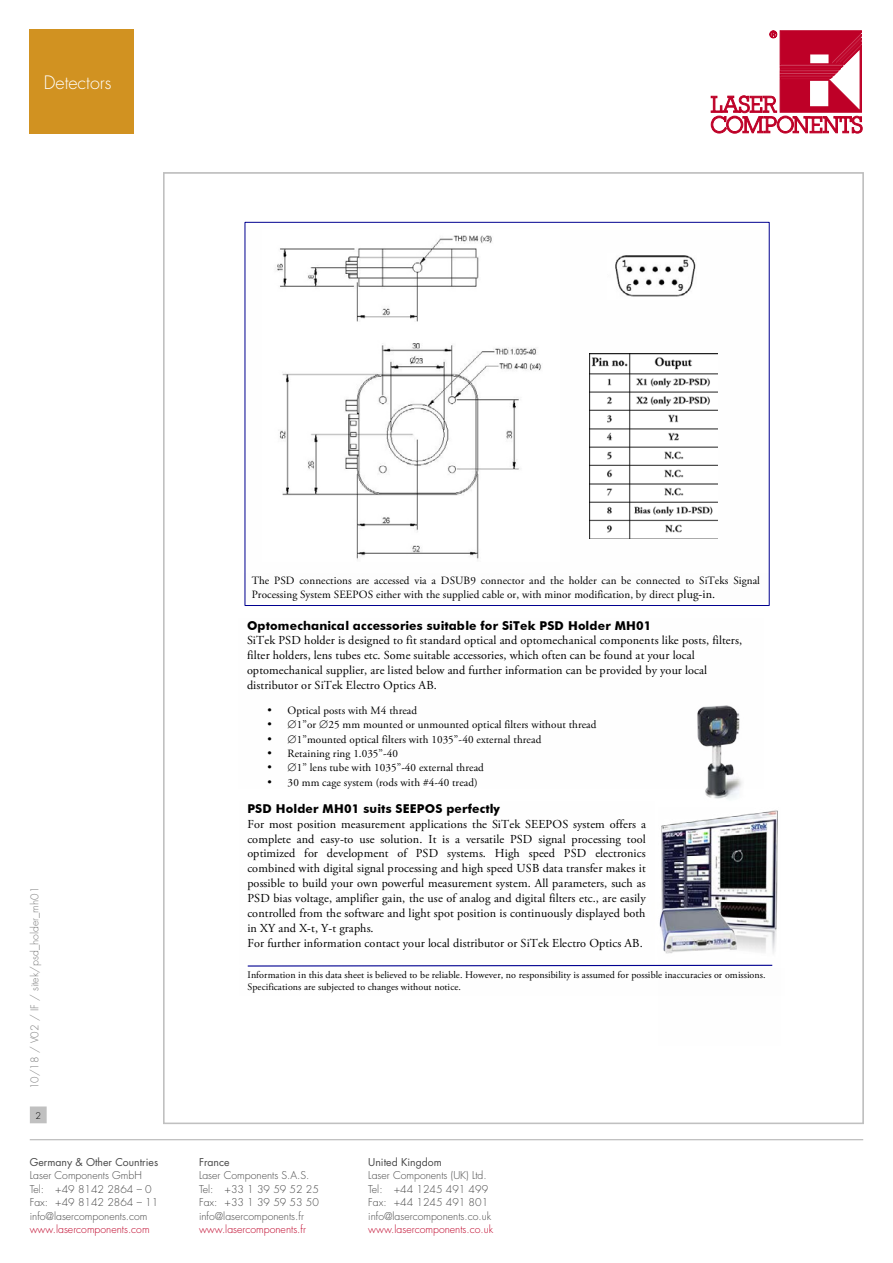
<style>
.page{position:relative;width:893px;height:1263px;background:#fff}
.page>*{position:absolute;margin:0;border:0;box-sizing:border-box;transform-origin:0 0}
.t1{font:300 18px "Futura Std";color:#fff}
.t2{font:12.15px/14.9px "Adobe Garamond Pro";letter-spacing:.005em;color:#000}
.t3{font:700 12.15px "Futura BT";letter-spacing:.01em;color:#000}
.t4{font:11.1px/14.1px "Adobe Garamond Pro";letter-spacing:.01em;color:#000}
.t5{font:300 10.5px/13.5px "Futura Std";color:#484848}
.t6{font:300 10.5px "Futura Std";color:#be0027}
.t7{font:10.5px "Futura Std";color:#484848}
.t8{font:300 10.5px "Futura Std";color:#7c7c7c}
.t9{font:10.05px/12.1px "Adobe Garamond Pro";letter-spacing:.005em;color:#000}
.t10{font:300 9px "Futura Std";color:#000}
.s1{font-size:12.15px}
</style>
<div class="page">
<svg style="left:710px;top:30px;width:153px;height:104px"></svg>
<svg style="left:711px;top:31px;width:151px;height:102px"></svg>
<hr style="left:30px;top:1139px;width:833px;height:1px;background:#c0c0c0">
<div style="left:31px;top:1107px;width:15px;height:16px;background:#c0c0c0"></div>
<div style="left:30px;top:1106px;width:17px;height:17px;border:1px solid #c0c0c0"></div>
<img style="left:245px;top:227px;width:524px;height:375px">
<img style="left:244px;top:574px;width:524px;height:32px">
<img style="left:607px;top:253px;width:93px;height:46px">
<img style="left:661px;top:810px;width:117px;height:143px">
<img style="left:659px;top:903px;width:84px;height:51px">
<img style="left:661px;top:705px;width:112px;height:106px">
<svg style="left:247px;top:964px;width:526px;height:3px"></svg>
<img style="left:589px;top:354px;width:128px;height:185px">
<img style="left:262px;top:229px;width:298px;height:333px">
<div style="left:30px;top:30px;width:104px;height:104px;background:#d19221"></div>
<h1 class="t1" style="left:44px;top:72px;width:69px">Detectors</h1>
<p class="t8" style="left:28px;top:1089px;width:204px;rotate:-90deg">10/18 / V02 / IF / sitek/psd_holder_mh01</p>
<p class="t10" style="left:35px;top:1110px;width:7px">2</p>
<p class="t7" style="left:30px;top:1155px;width:130px">Germany &amp; Other Countries</p>
<p class="t5" style="left:30px;top:1169px;width:130px">Laser Components GmbH<br>Tel: +49 8142 2864 – 0<br>Fax: +49 8142 2864 – 11 info@lasercomponents.com</p>
<p class="t6" style="left:30px;top:1223px;width:121px">www.lasercomponents.com</p>
<p class="t4" style="left:252px;top:574px;width:510px">The PSD connections are accessed via a DSUB9 connector and the holder can be connected to SiTeks Signal<br>Processing System SEEPOS either with the supplied cable or, with minor modification, by direct <span class="s1">plug-in.</span></p>
<p class="t3" style="left:247px;top:618px;width:406px">Optomechanical accessories suitable for SiTek PSD Holder MH01</p>
<p class="t2" style="left:247px;top:633px;width:496px">SiTek PSD holder is designed to fit standard optical and optomechanical components like posts, filters, filter holders, lens tubes etc. Some suitable accessories, which often can be found at your local optomechanical supplier, are listed below and further information can be provided by your local distributor or SiTek Electro Optics AB.</p>
<p class="t4" style="left:267px;top:703px;width:151px">• Optical posts with M4 thread</p>
<p class="t4" style="left:267px;top:718px;width:331px">• ∅1”or ∅25 mm mounted or unmounted optical filters without thread</p>
<p class="t4" style="left:267px;top:732px;width:276px">• ∅1”mounted optical filters with 1035”-40 external thread</p>
<p class="t4" style="left:267px;top:747px;width:132px">• Retaining ring 1.035”-40</p>
<p class="t4" style="left:267px;top:761px;width:218px">• ∅1” lens tube with 1035”-40 external thread</p>
<p class="t4" style="left:267px;top:776px;width:212px">• 30 mm cage system (rods with #4-40 tread)</p>
<p class="t3" style="left:247px;top:801px;width:254px">PSD Holder MH01 suits SEEPOS perfectly</p>
<p class="t2" style="left:247px;top:817px;width:400px">For most position measurement applications the SiTek SEEPOS system offers a complete and easy-to use solution. It is a versatile PSD signal processing tool optimized for development of PSD systems. High speed PSD electronics combined with digital signal processing and high speed USB data transfer makes it possible to build your own powerful measurement system. All parameters, such as PSD bias voltage, amplifier gain, the use of analog and digital filters etc., are easily controlled from the software and light spot position is continuously displayed both in XY and X-t, Y-t graphs.<br>For further information contact your local distributor or SiTek Electro Optics AB.</p>
<p class="t9" style="left:248px;top:969px;width:520px">Information in this data sheet is believed to be reliable. However, no responsibility is assumed for possible inaccuracies or omissions.<br>Specifications are subjected to changes without notice.</p>
<p class="t7" style="left:199px;top:1155px;width:32px">France</p>
<p class="t5" style="left:199px;top:1169px;width:121px">Laser Components S.A.S.<br>Tel: +33 1 39 59 52 25<br>Fax: +33 1 39 59 53 50 info@lasercomponents.fr</p>
<p class="t6" style="left:199px;top:1223px;width:108px">www.lasercomponents.fr</p>
<p class="t7" style="left:368px;top:1155px;width:75px">United Kingdom</p>
<p class="t5" style="left:368px;top:1169px;width:124px">Laser Components (UK) Ltd.<br>Tel: +44 1245 491 499<br>Fax: +44 1245 491 801 info@lasercomponents.co.uk</p>
<p class="t6" style="left:368px;top:1223px;width:126px">www.lasercomponents.co.uk</p>
</div>
